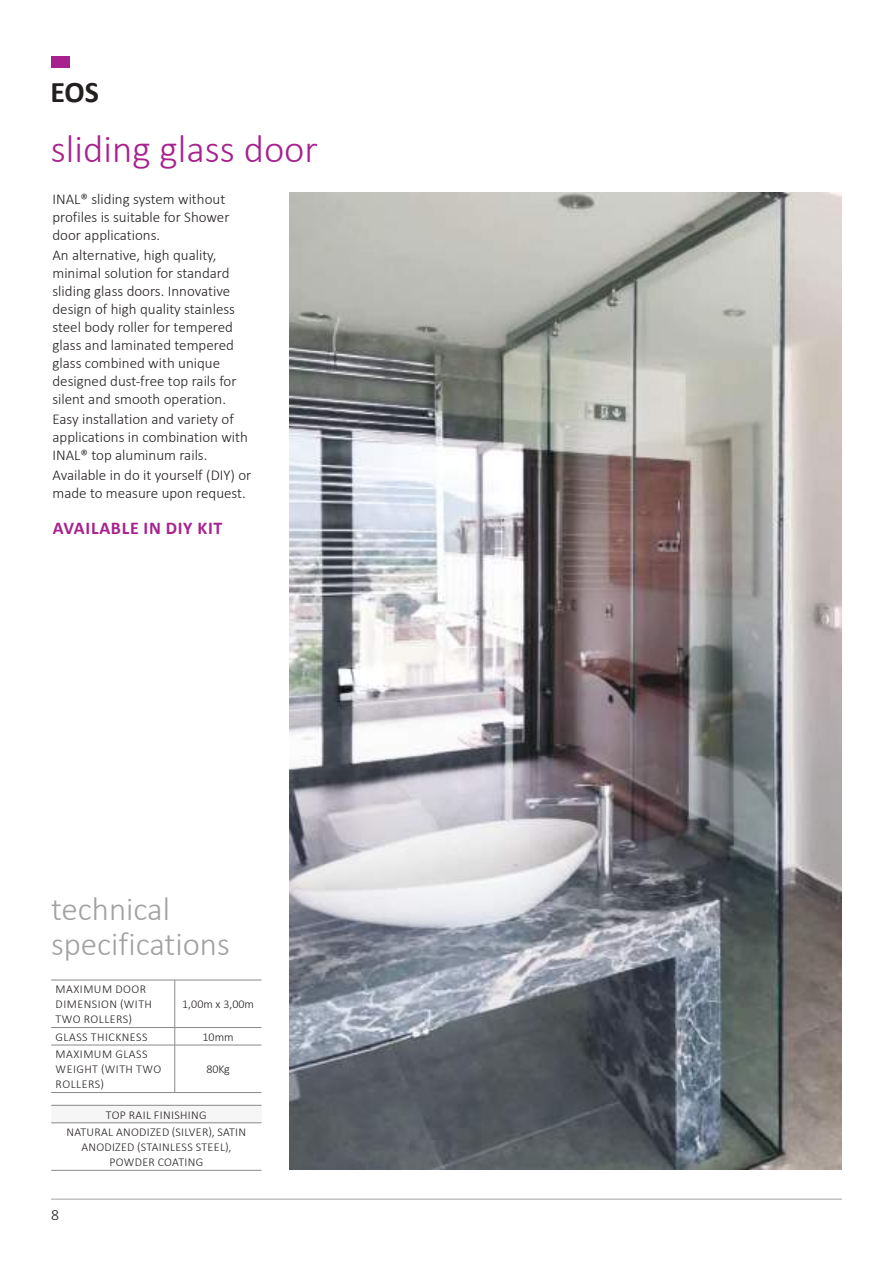
<style>
.page{position:relative;width:893px;height:1263px;background:#fff}
.page>*{position:absolute;margin:0;border:0;box-sizing:border-box;transform-origin:0 0}
.t1{font:300 39px "Calibri";color:#a7228e}
.t2{font:300 33px/34.5px "Calibri";color:#a0a1a3}
.t3{font:700 30px "Calibri";color:#241f1f}
.t4{font:700 18px "Calibri";letter-spacing:.04em;color:#a7228e}
.t5{font:300 15.75px "Calibri";color:#241f1f}
.t6{font:300 15px/18px "Calibri";color:#241f1f}
.t7{font:300 12px/15px "Calibri";letter-spacing:.03em;color:#241f1f}
</style>
<div class="page">
<hr style="left:51px;top:1199px;width:791px;height:1px;background:#a0a1a3">
<div style="left:51px;top:57px;width:18px;height:11px;background:#a7228e"></div>
<img style="left:290px;top:192px;width:552px;height:977px">
<div style="left:52px;top:57px;width:18px;height:11px;background:#a7228e"></div>
<div style="left:51px;top:1105px;width:210px;height:18px;background:#f7f6f6"></div>
<hr style="left:51px;top:980px;width:124px;height:1px;background:#89898b">
<hr style="left:175px;top:980px;width:86px;height:1px;background:#89898b">
<hr style="left:175px;top:980px;width:1px;height:47px;background:#89898b">
<hr style="left:51px;top:1027px;width:124px;height:1px;background:#89898b">
<hr style="left:175px;top:1027px;width:86px;height:1px;background:#89898b">
<svg style="left:175px;top:1028px;width:1px;height:17px"></svg>
<hr style="left:51px;top:1045px;width:124px;height:1px;background:#89898b">
<hr style="left:175px;top:1045px;width:86px;height:1px;background:#89898b">
<hr style="left:175px;top:1045px;width:1px;height:47px;background:#89898b">
<hr style="left:51px;top:1092px;width:124px;height:1px;background:#89898b">
<hr style="left:175px;top:1092px;width:86px;height:1px;background:#89898b">
<hr style="left:51px;top:1105px;width:124px;height:1px;background:#89898b">
<hr style="left:175px;top:1105px;width:86px;height:1px;background:#89898b">
<hr style="left:51px;top:1122px;width:124px;height:1px;background:#89898b">
<hr style="left:175px;top:1122px;width:86px;height:1px;background:#89898b">
<hr style="left:51px;top:1170px;width:124px;height:1px;background:#89898b">
<hr style="left:175px;top:1170px;width:86px;height:1px;background:#89898b">
<h3 class="t3" style="left:50px;top:80px;width:50px">EOS</h3>
<h1 class="t1" style="left:51px;top:133px;width:269px">sliding glass door</h1>
<p class="t6" style="left:52px;top:190px;width:179px">INAL® sliding system without profiles is suitable for Shower door applications.</p>
<p class="t6" style="left:52px;top:247px;width:186px">An alternative, high quality, minimal solution for standard sliding glass doors. Innovative design of high quality stainless steel body roller for tempered glass and laminated tempered glass combined with unique designed dust-free top rails for silent and smooth operation.</p>
<p class="t6" style="left:52px;top:411px;width:197px">Easy installation and variety of applications in combination with<br>INAL® top aluminum rails.</p>
<p class="t6" style="left:52px;top:467px;width:200px">Available in do it yourself (DIY) or made to measure upon request.</p>
<p class="t4" style="left:53px;top:521px;width:171px">AVAILABLE IN DIY KIT</p>
<h2 class="t2" style="left:51px;top:894px;width:180px">technical specifications</h2>
<p class="t7" style="left:56px;top:982px;width:98px">MAXIMUM DOOR<br>DIMENSION (WITH<br>TWO ROLLERS)</p>
<p class="t7" style="left:182px;top:997px;width:73px">1,00m x 3,00m</p>
<p class="t7" style="left:56px;top:1030px;width:93px">GLASS THICKNESS</p>
<p class="t7" style="left:203px;top:1030px;width:33px">10mm</p>
<p class="t7" style="left:56px;top:1047px;width:107px">MAXIMUM GLASS<br>WEIGHT (WITH TWO<br>ROLLERS)</p>
<p class="t7" style="left:206px;top:1062px;width:25px">80Kg</p>
<p class="t7" style="left:66px;top:1106px;width:181px;line-height:17.5px;text-align:center">ΤΟP RAIL FINISHING<br>NATURAL ANODIZED (SILVER), SATIN</p>
<p class="t7" style="left:81px;top:1139px;width:152px;text-align:center">ANODIZED (STAINLESS STEEL),<br>POWDER COATING</p>
<p class="t5" style="left:51px;top:1208px;width:9px">8</p>
</div>
